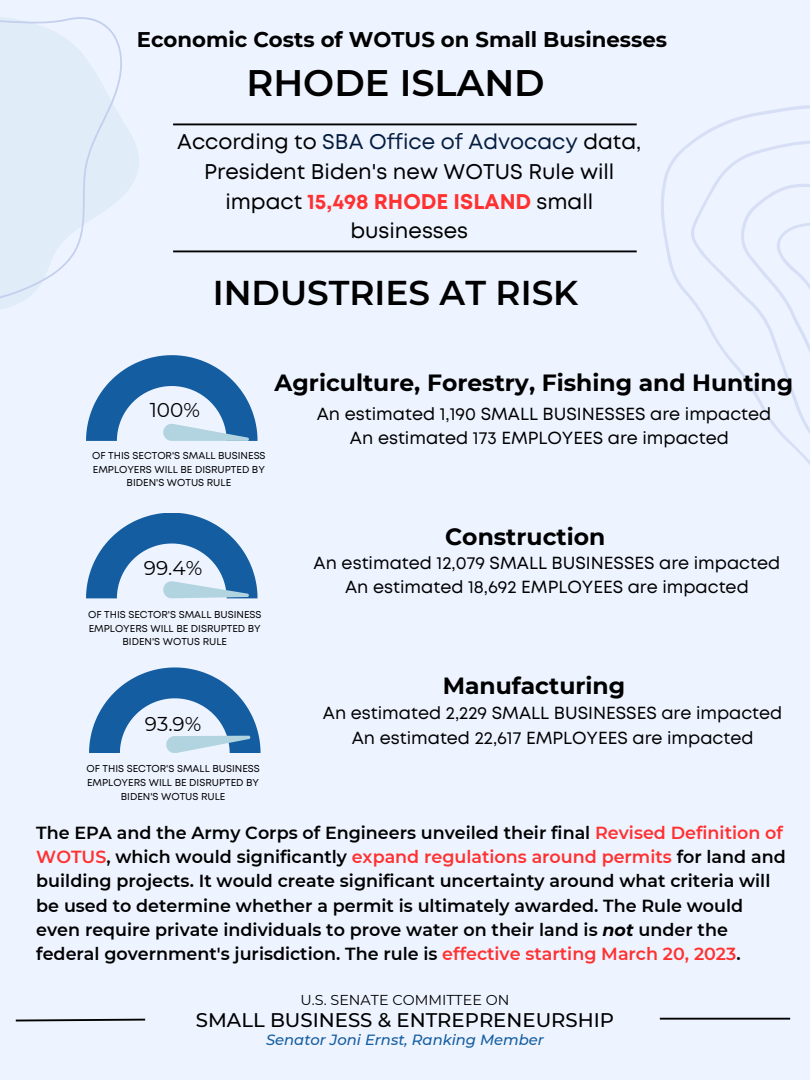
<style>
.page{position:relative;width:810px;height:1080px;background:#eef4ff}
.page>*{position:absolute;margin:0;border:0;box-sizing:border-box;transform-origin:0 0}
.t1{font:600 36.88px "Montserrat";color:#000}
.t2{font:600 34.38px "Montserrat";color:#000}
.t3{font:700 23.44px "Montserrat";color:#000}
.t4{font:21.25px/29.5px "Mont";color:#000;text-align:center}
.t5{font:700 21.25px "Montserrat";color:#000}
.t6{font:20px "Montserrat";color:#000}
.t7{font:500 19.69px "Montserrat";color:#000}
.t8{font:600 17.5px/24.4px "Montserrat";color:#000}
.t9{font:17.5px/24.4px "Mont";color:#000;text-align:center}
.t10{font:italic 500 14.75px "Montserrat";color:#145da0}
.t11{font:14.31px "Montserrat";color:#000}
.t12{font:10px/13.6px "Mont";color:#000;text-align:center}
.s1{color:#051d40}
.s2{font-weight:700;color:#ff3131}
.s3{color:#ff3131}
.s4{font-weight:700;font-style:italic}
</style>
<div class="page">
<svg style="left:661px;top:105px;width:149px;height:360px"></svg>
<svg style="left:0;top:17px;width:210px;height:292px"></svg>
<hr style="left:173px;top:123px;width:464px;height:2px;background:#000">
<hr style="left:173px;top:250px;width:464px;height:2px;background:#000">
<svg style="left:15px;top:1018px;width:131px;height:4px"></svg>
<hr style="left:660px;top:1018px;width:130px;height:2px;background:#000">
<svg style="left:86px;top:355px;width:172px;height:86px"></svg>
<svg style="left:86px;top:513px;width:172px;height:85px"></svg>
<svg style="left:89px;top:667px;width:172px;height:86px"></svg>
<p class="t5" style="left:137px;top:26px;width:532px">Economic Costs of WOTUS on Small Businesses</p>
<h1 class="t1" style="left:246px;top:60px;width:300px">RHODE ISLAND</h1>
<p class="t4" style="left:177px;top:129px;width:466px">According to <span class="s1">SBA Office of Advocacy</span> data,<br>President Biden's new WOTUS Rule will impact <span class="s2">15,498 RHODE ISLAND</span> small businesses</p>
<h2 class="t2" style="left:213px;top:271px;width:367px">INDUSTRIES AT RISK</h2>
<p class="t6" style="left:150px;top:397px;width:52px">100%</p>
<p class="t12" style="left:92px;top:450px;width:175px">OF THIS SECTOR'S SMALL BUSINESS<br>EMPLOYERS WILL BE DISRUPTED BY<br>BIDEN'S WOTUS RULE</p>
<h3 class="t3" style="left:275px;top:368px;width:520px">Agriculture, Forestry, Fishing and Hunting</h3>
<p class="t9" style="left:317px;top:403px;width:456px">An estimated 1,190 SMALL BUSINESSES are impacted<br>An estimated 173 EMPLOYEES are impacted</p>
<p class="t6" style="left:144px;top:556px;width:60px">99.4%</p>
<p class="t12" style="left:88px;top:609px;width:175px">OF THIS SECTOR'S SMALL BUSINESS<br>EMPLOYERS WILL BE DISRUPTED BY<br>BIDEN'S WOTUS RULE</p>
<p class="t6" style="left:145px;top:712px;width:58px">93.9%</p>
<p class="t12" style="left:86px;top:763px;width:175px">OF THIS SECTOR'S SMALL BUSINESS<br>EMPLOYERS WILL BE DISRUPTED BY<br>BIDEN'S WOTUS RULE</p>
<h3 class="t3" style="left:445px;top:522px;width:162px">Construction</h3>
<p class="t9" style="left:314px;top:552px;width:468px">An estimated 12,079 SMALL BUSINESSES are impacted<br>An estimated 18,692 EMPLOYEES are impacted</p>
<h3 class="t3" style="left:443px;top:671px;width:184px">Manufacturing</h3>
<p class="t9" style="left:323px;top:702px;width:461px">An estimated 2,229 SMALL BUSINESSES are impacted<br>An estimated 22,617 EMPLOYEES are impacted</p>
<p class="t8" style="left:36px;top:820px;width:751px">The EPA and the Army Corps of Engineers unveiled their final <span class="s3">Revised Definition of WOTUS</span>, which would significantly <span class="s3">expand regulations around permits</span> for land and building projects. It would create significant uncertainty around what criteria will be used to determine whether a permit is ultimately awarded. The Rule would even require private individuals to prove water on their land is <span class="s4">not</span> under the federal government's jurisdiction. The rule is <span class="s3">effective starting March 20, 2023</span>.</p>
<p class="t11" style="left:301px;top:991px;width:210px">U.S. SENATE COMMITTEE ON</p>
<p class="t7" style="left:196px;top:1008px;width:420px">SMALL BUSINESS &amp; ENTREPRENEURSHIP</p>
<p class="t10" style="left:266px;top:1031px;width:279px">Senator Joni Ernst, Ranking Member</p>
</div>
